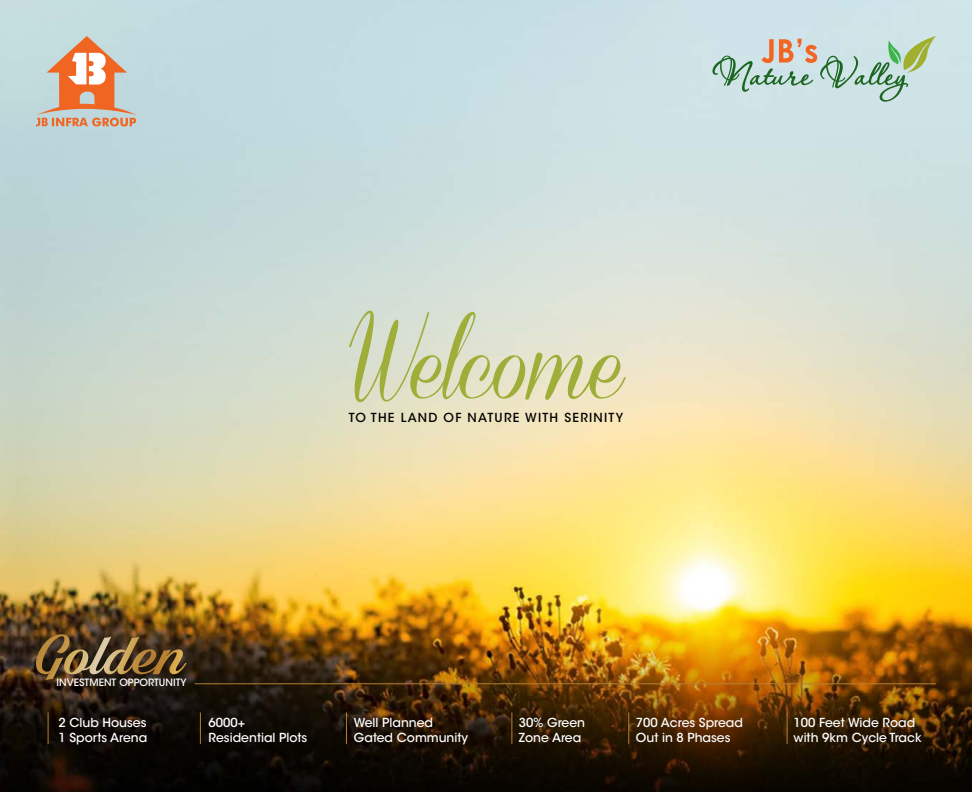
<style>
.page{position:relative;width:972px;height:792px;background:#fff}
.page>*{position:absolute;margin:0;border:0;box-sizing:border-box;transform-origin:0 0}
.t1{font:83px "Coneria Script Demo";color:#9fae39}
.t2{font:500 12.4px/14.9px "ITC Avant Garde Std";color:#fff}
.t3{font:500 12.4px "ITC Avant Garde Std";letter-spacing:.1em;color:#000}
.t4{font:500 10px "ITC Avant Garde Std";color:#fff}
</style>
<div class="page">
<img style="left:0;top:0;width:972px;height:792px">
<svg style="left:712px;top:36px;width:224px;height:66px"></svg>
<svg style="left:36px;top:36px;width:102px;height:91px"></svg>
<svg style="left:36px;top:634px;width:151px;height:46px"></svg>
<hr style="left:195px;top:683px;width:741px;height:1px;background:#b78032">
<hr style="left:48px;top:713px;width:1px;height:31px;background:#b78032">
<hr style="left:200px;top:713px;width:1px;height:31px;background:#b78032">
<hr style="left:346px;top:713px;width:1px;height:31px;background:#b78032">
<hr style="left:511px;top:713px;width:1px;height:31px;background:#b78032">
<hr style="left:628px;top:713px;width:1px;height:31px;background:#b78032">
<hr style="left:787px;top:713px;width:1px;height:31px;background:#b78032">
<p class="t4" style="left:57px;top:676px;width:131px">INVESTMENT OPPORTUNITY</p>
<h1 class="t1" style="left:349px;top:321px;width:276px">Welcome</h1>
<p class="t3" style="left:349px;top:410px;width:276px">TO THE LAND OF NATURE WITH SERINITY</p>
<p class="t2" style="left:58px;top:716px;width:90px">2 Club Houses<br>1 Sports Arena</p>
<p class="t2" style="left:209px;top:716px;width:100px">6000+<br>Residential Plots</p>
<p class="t2" style="left:354px;top:716px;width:116px">Well Planned<br>Gated Community</p>
<p class="t2" style="left:519px;top:716px;width:68px">30% Green<br>Zone Area</p>
<p class="t2" style="left:636px;top:716px;width:109px">700 Acres Spread<br>Out in 8 Phases</p>
<p class="t2" style="left:794px;top:716px;width:130px">100 Feet Wide Road with 9km Cycle Track</p>
</div>
